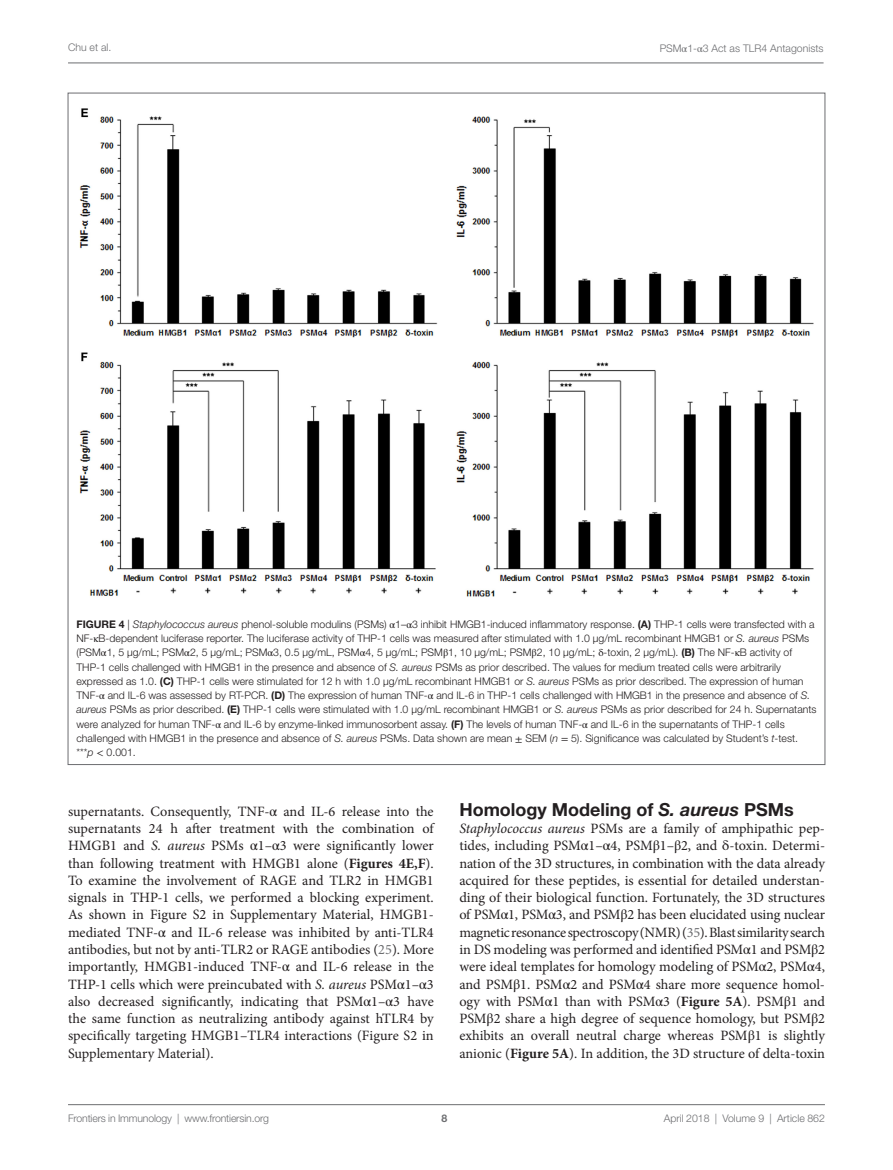
<style>
.page{position:relative;width:893px;height:1170px;background:#fff}
.page>*{position:absolute;margin:0;border:0;box-sizing:border-box;transform-origin:0 0}
.t1{font:700 18px "Helvetica Neue LT Std";color:#231f20}
.t2{font:14.25px/17.2px "Minion Pro";color:#231f20;text-align:justify}
.t3{font:300 10.5px/14.2px "Helvetica Neue LT Std";color:#231f20}
.t4{font:300 10.5px "Helvetica Neue LT Std";color:#6c6d70}
.t5{font:700 10.5px "Helvetica Neue LT Std";color:#6c6d70}
.s1{font-family:"STIX General";font-weight:400}
.s2{font-weight:700}
.s3{font-style:italic}
.s4{font-family:"STIX General"}
.s5{color:#6c6d70}
</style>
<div class="page">
<img style="left:79px;top:108px;width:735px;height:489px">
<hr style="left:68px;top:63px;width:756px;height:1px;background:#6c6d70">
<hr style="left:68px;top:1104px;width:757px;height:1px;background:#6c6d70">
<p class="t4" style="left:68px;top:41px;width:45px">Chu et al.</p>
<p class="t4" style="left:660px;top:42px;width:165px">PSM<span class="s1">α</span>1-<span class="s1">α</span>3 Act as TLR4 Antagonists</p>
<p class="t3" style="left:76px;top:616px;width:742px"><span class="s2">Figure 4</span> | <span class="s3">Staphylococcus aureus</span> phenol-soluble modulins (PSMs) <span class="s1">α</span>1–<span class="s1">α</span>3 inhibit HMGB1-induced inflammatory response. <span class="s2">(A)</span> THP-1 cells were transfected with a NF-<span class="s1">κ</span>B-dependent luciferase reporter. The luciferase activity of THP-1 cells was measured after stimulated with 1.0 µg/mL recombinant HMGB1 or <span class="s3">S. aureus</span> PSMs (PSM<span class="s1">α</span>1, 5 µg/mL; PSM<span class="s1">α</span>2, 5 µg/mL; PSM<span class="s1">α</span>3, 0.5 µg/mL, PSM<span class="s1">α</span>4, 5 µg/mL; PSM<span class="s1">β</span>1, 10 µg/mL; PSM<span class="s1">β</span>2, 10 µg/mL; <span class="s1">δ</span>-toxin, 2 µg/mL). <span class="s2">(B)</span> The NF-<span class="s1">κ</span>B activity of THP-1 cells challenged with HMGB1 in the presence and absence of <span class="s3">S. aureus</span> PSMs as prior described. The values for medium treated cells were arbitrarily expressed as 1.0. <span class="s2">(C)</span> THP-1 cells were stimulated for 12 h with 1.0 µg/mL recombinant HMGB1 or <span class="s3">S. aureus</span> PSMs as prior described. The expression of human TNF-<span class="s1">α</span> and IL-6 was assessed by RT-PCR. <span class="s2">(D)</span> The expression of human TNF-<span class="s1">α</span> and IL-6 in THP-1 cells challenged with HMGB1 in the presence and absence of <span class="s3">S. aureus</span> PSMs as prior described. <span class="s2">(E)</span> THP-1 cells were stimulated with 1.0 µg/mL recombinant HMGB1 or <span class="s3">S. aureus</span> PSMs as prior described for 24 h. Supernatants were analyzed for human TNF-<span class="s1">α</span> and IL-6 by enzyme-linked immunosorbent assay. <span class="s2">(F)</span> The levels of human TNF-<span class="s1">α</span> and IL-6 in the supernatants of THP-1 cells challenged with HMGB1 in the presence and absence of <span class="s3">S. aureus</span> PSMs. Data shown are mean <span class="s1">±</span> SEM (<span class="s3">n</span> <span class="s1">=</span> 5). Significance was calculated by Student’s <span class="s3">t</span>-test. ***<span class="s3">p</span> <span class="s1">&lt;</span> 0.001.</p>
<p class="t2" style="left:68px;top:802px;width:367px">supernatants. Consequently, TNF-<span class="s4">α</span> and IL-6 release into the supernatants 24 h after treatment with the combination of HMGB1 and <span class="s3">S. aureus</span> PSMs <span class="s4">α</span>1–<span class="s4">α</span>3 were significantly lower than following treatment with HMGB1 alone (<span class="s2">Figures 4E,F</span>).<br>To examine the involvement of RAGE and TLR2 in HMGB1 signals in THP-1 cells, we performed a blocking experiment.<br>As shown in Figure S2 in Supplementary Material, HMGB1- mediated TNF-<span class="s4">α</span> and IL-6 release was inhibited by anti-TLR4 antibodies, but not by anti-TLR2 or RAGE antibodies (<span class="s5">25</span>). More importantly, HMGB1-induced TNF-<span class="s4">α</span> and IL-6 release in the THP-1 cells which were preincubated with <span class="s3">S. aureus</span> PSM<span class="s4">α</span>1–<span class="s4">α</span>3 also decreased significantly, indicating that PSM<span class="s4">α</span>1–<span class="s4">α</span>3 have the same function as neutralizing antibody against hTLR4 by specifically targeting HMGB1–TLR4 interactions (Figure S2 in Supplementary Material).</p>
<p class="t1" style="left:459px;top:798px;width:336px">Homology Modeling of <span class="s3">S. aureus</span> PSMs</p>
<p class="t2" style="left:459px;top:819px;width:367px"><span class="s3">Staphylococcus aureus</span> PSMs are a family of amphipathic pep&shy;tides, including PSM<span class="s4">α</span>1–<span class="s4">α</span>4, PSM<span class="s4">β</span>1–<span class="s4">β</span>2, and <span class="s4">δ</span>-toxin. Determi&shy;nation of the 3D structures, in combination with the data already acquired for these peptides, is essential for detailed understan&shy;ding of their biological function. Fortunately, the 3D structures of PSM<span class="s4">α</span>1, PSM<span class="s4">α</span>3, and PSM<span class="s4">β</span>2 has been elucidated using nuclear magnetic resonance spectroscopy (NMR) (<span class="s5">35</span>). Blast similarity search in DS modeling was performed and identified PSM<span class="s4">α</span>1 and PSM<span class="s4">β</span>2 were ideal templates for homology modeling of PSM<span class="s4">α</span>2, PSM<span class="s4">α</span>4, and PSM<span class="s4">β</span>1. PSM<span class="s4">α</span>2 and PSM<span class="s4">α</span>4 share more sequence homol&shy;ogy with PSM<span class="s4">α</span>1 than with PSM<span class="s4">α</span>3 (<span class="s2">Figure 5A</span>). PSM<span class="s4">β</span>1 and PSM<span class="s4">β</span>2 share a high degree of sequence homology, but PSM<span class="s4">β</span>2 exhibits an overall neutral charge whereas PSM<span class="s4">β</span>1 is slightly anionic (<span class="s2">Figure 5A</span>). In addition, the 3D structure of delta-toxin</p>
<p class="t4" style="left:68px;top:1111px;width:203px">Frontiers in Immunology | www.frontiersin.org</p>
<p class="t4" style="left:664px;top:1111px;width:163px">April 2018 | Volume 9 | Article 862</p>
<p class="t5" style="left:441px;top:1111px;width:7px">8</p>
</div>
